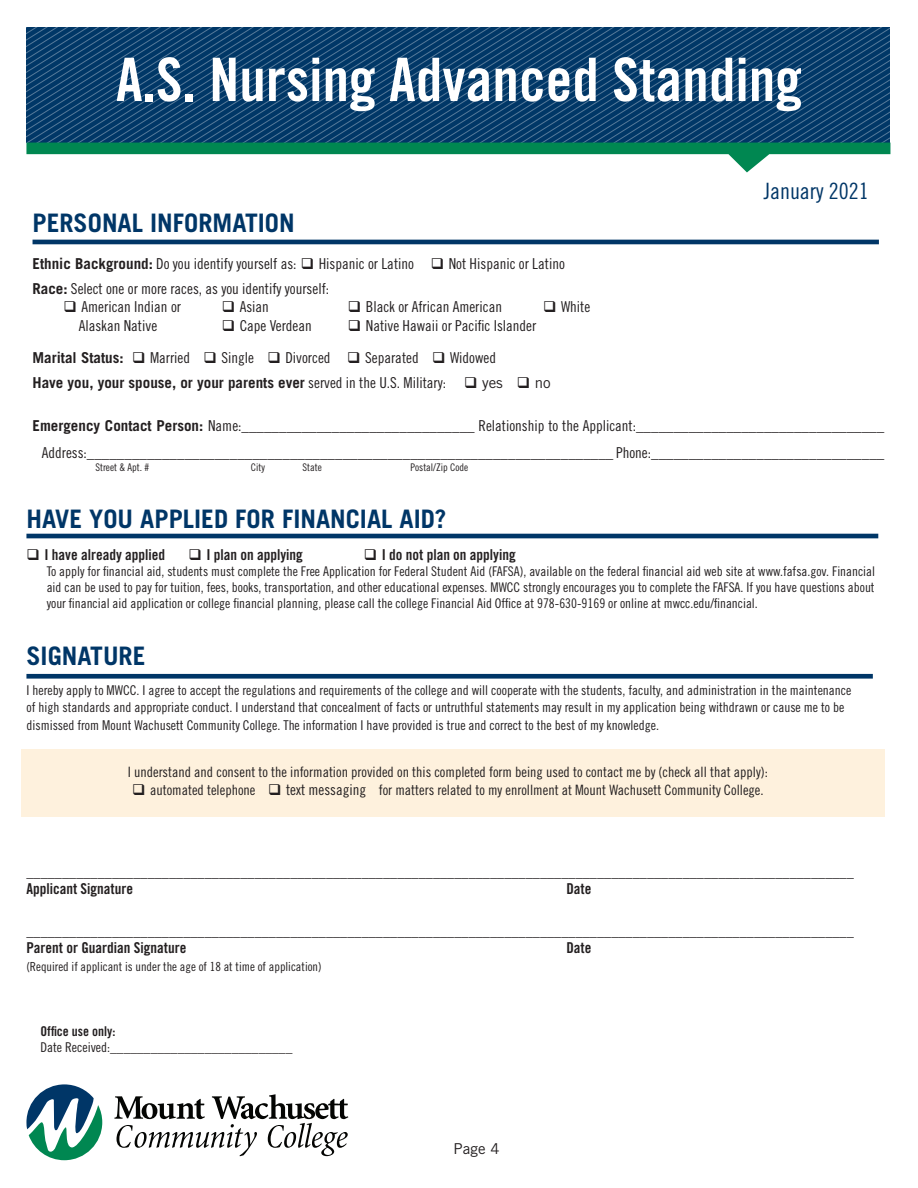
<style>
.page{position:relative;width:918px;height:1188px;background:#fff}
.page>*{position:absolute;margin:0;border:0;box-sizing:border-box;transform-origin:0 0}
.t1{font:60px "Trade Gothic LT Std Bd Cn 20";color:#fff}
.t2{font:700 25.5px "Trade Gothic LT Std";color:#003667}
.t3{font:22.5px "Trade Gothic LT Std Cn 18";color:#003667}
.t4{font:15px "Trade Gothic LT Std Cn 18";color:#231f20}
.t5{font:15px "Trade Gothic LT Std Bd Cn 20";color:#231f20}
.t6{font:700 15px "Trade Gothic LT Std";color:#231f20}
.t7{font:15px "Trade Gothic LT Std";color:#231f20}
.t8{font:14.25px "Trade Gothic LT Std Bd Cn 20";color:#231f20}
.t9{font:14.25px "Trade Gothic LT Std Cn 18";color:#231f20}
.t10{font:13.5px/17.5px "Trade Gothic LT Std Cn 18";color:#231f20}
.t11{font:13.5px "Trade Gothic LT Std Bd Cn 20";color:#231f20}
.t12{font:13.35px/16px "Trade Gothic LT Std Cn 18";color:#231f20;text-align:justify}
.t13{font:12.45px "Trade Gothic LT Std Cn 18";color:#231f20}
.t14{font:10.5px "Trade Gothic LT Std Cn 18";color:#231f20}
.s1{font-family:"Trade Gothic LT Std";font-weight:700}
.s2{font-family:"Trade Gothic LT Std Cn 18";font-weight:400}
.s3{font-weight:400}
.s4{font-size:15px}
</style>
<div class="page">
<svg style="left:114px;top:1094px;width:234px;height:62px"></svg>
<svg style="left:26px;top:1084px;width:76px;height:76px"></svg>
<svg style="left:26px;top:27px;width:766px;height:68px;background:#0f4370"></svg>
<svg style="left:26px;top:95px;width:864px;height:77px"></svg>
<div style="left:21px;top:749px;width:864px;height:67px;background:#fef1dd"></div>
<div style="left:26px;top:674px;width:847px;height:5px;background:#003667"></div>
<hr style="left:33px;top:240px;width:846px;height:4px;background:#003667">
<hr style="left:26px;top:534px;width:852px;height:4px;background:#003667">
<p class="t1" style="left:116px;top:43px;width:688px">A.S. Nursing Advanced Standing</p>
<p class="t3" style="left:764px;top:178px;width:106px">January 2021</p>
<p class="t2" style="left:33px;top:208px;width:264px">PERSONAL INFORMATION</p>
<p class="t4" style="left:33px;top:255px;width:534px"><span class="s1">Ethnic Background:</span> Do you identify yourself as: ❑ Hispanic or Latino ❑ Not Hispanic or Latino</p>
<p class="t4" style="left:33px;top:279px;width:298px"><span class="s1">Race:</span> Select one or more races, as you identify yourself:</p>
<p class="t4" style="left:64px;top:297px;width:119px">❑ American Indian or</p>
<p class="t4" style="left:222px;top:297px;width:49px">❑ Asian</p>
<p class="t4" style="left:348px;top:297px;width:156px">❑ Black or African American</p>
<p class="t4" style="left:543px;top:297px;width:49px">❑ White</p>
<p class="t4" style="left:79px;top:317px;width:80px">Alaskan Native</p>
<p class="t4" style="left:222px;top:317px;width:92px">❑ Cape Verdean</p>
<p class="t4" style="left:348px;top:317px;width:190px">❑ Native Hawaii or Pacific Islander</p>
<p class="t4" style="left:33px;top:349px;width:465px"><span class="s1">Marital Status:</span> ❑ Married ❑ Single ❑ Divorced ❑ Separated ❑ Widowed</p>
<p class="t6" style="left:33px;top:373px;width:520px">Have you, your spouse, or your parents ever <span class="s2">served in the U.S. Military:</span> ❑ <span class="s3">yes</span> ❑ <span class="s3">no</span></p>
<p class="t4" style="left:33px;top:416px;width:853px"><span class="s1">Emergency Contact Person:</span> Name:_______________________________ Relationship to the Applicant:_________________________________</p>
<p class="t4" style="left:42px;top:444px;width:844px">Address:______________________________________________________________________ Phone:_______________________________</p>
<p class="t14" style="left:95px;top:461px;width:55px">Street &amp; Apt. #</p>
<p class="t14" style="left:251px;top:461px;width:16px">City</p>
<p class="t14" style="left:303px;top:461px;width:21px">State</p>
<p class="t14" style="left:411px;top:461px;width:59px">Postal/Zip Code</p>
<p class="t2" style="left:26px;top:504px;width:421px">HAVE YOU APPLIED FOR FINANCIAL AID?</p>
<p class="t5" style="left:26px;top:546px;width:140px">❑ I have already applied</p>
<p class="t5" style="left:188px;top:546px;width:116px">❑ I plan on applying</p>
<p class="t5" style="left:364px;top:546px;width:153px">❑ I do not plan on applying</p>
<p class="t12" style="left:47px;top:563px;width:830px">To apply for financial aid, students must complete the Free Application for Federal Student Aid (FAFSA), available on the federal financial aid web site at www.fafsa.gov. Financial aid can be used to pay for tuition, fees, books, transportation, and other educational expenses. MWCC strongly encourages you to complete the FAFSA. If you have questions about your financial aid application or college financial planning, please call the college Financial Aid Office at 978-630-9169 or online at mwcc.edu/financial.</p>
<p class="t2" style="left:26px;top:640px;width:121px">SIGNATURE</p>
<p class="t10" style="left:26px;top:681px;width:826px">I hereby apply to MWCC. I agree to accept the regulations and requirements of the college and will cooperate with the students, faculty, and administration in the maintenance of high standards and appropriate conduct. I understand that concealment of facts or untruthful statements may result in my application being withdrawn or cause me to be dismissed from Mount Wachusett Community College. The information I have provided is true and correct to the best of my knowledge.</p>
<p class="t9" style="left:128px;top:764px;width:642px">I understand and consent to the information provided on this completed form being used to contact me by (check all that apply):</p>
<p class="t9" style="left:132px;top:782px;width:633px">❑ automated telephone ❑ <span class="s4">text messaging</span> for matters related to my enrollment at Mount Wachusett Community College.</p>
<p class="t8" style="left:26px;top:863px;width:829px">____________________________________________________________________________________________________________________</p>
<p class="t5" style="left:26px;top:880px;width:108px">Applicant Signature</p>
<p class="t5" style="left:566px;top:880px;width:27px">Date</p>
<p class="t8" style="left:26px;top:922px;width:829px">____________________________________________________________________________________________________________________</p>
<p class="t5" style="left:26px;top:939px;width:161px">Parent or Guardian Signature</p>
<p class="t5" style="left:566px;top:939px;width:27px">Date</p>
<p class="t13" style="left:26px;top:959px;width:297px">(Required if applicant is under the age of 18 at time of application)</p>
<p class="t11" style="left:40px;top:1023px;width:76px">Office use only:</p>
<p class="t10" style="left:40px;top:1039px;width:253px">Date Received:___________________________</p>
<p class="t7" style="left:453px;top:1140px;width:48px">Page 4</p>
</div>
